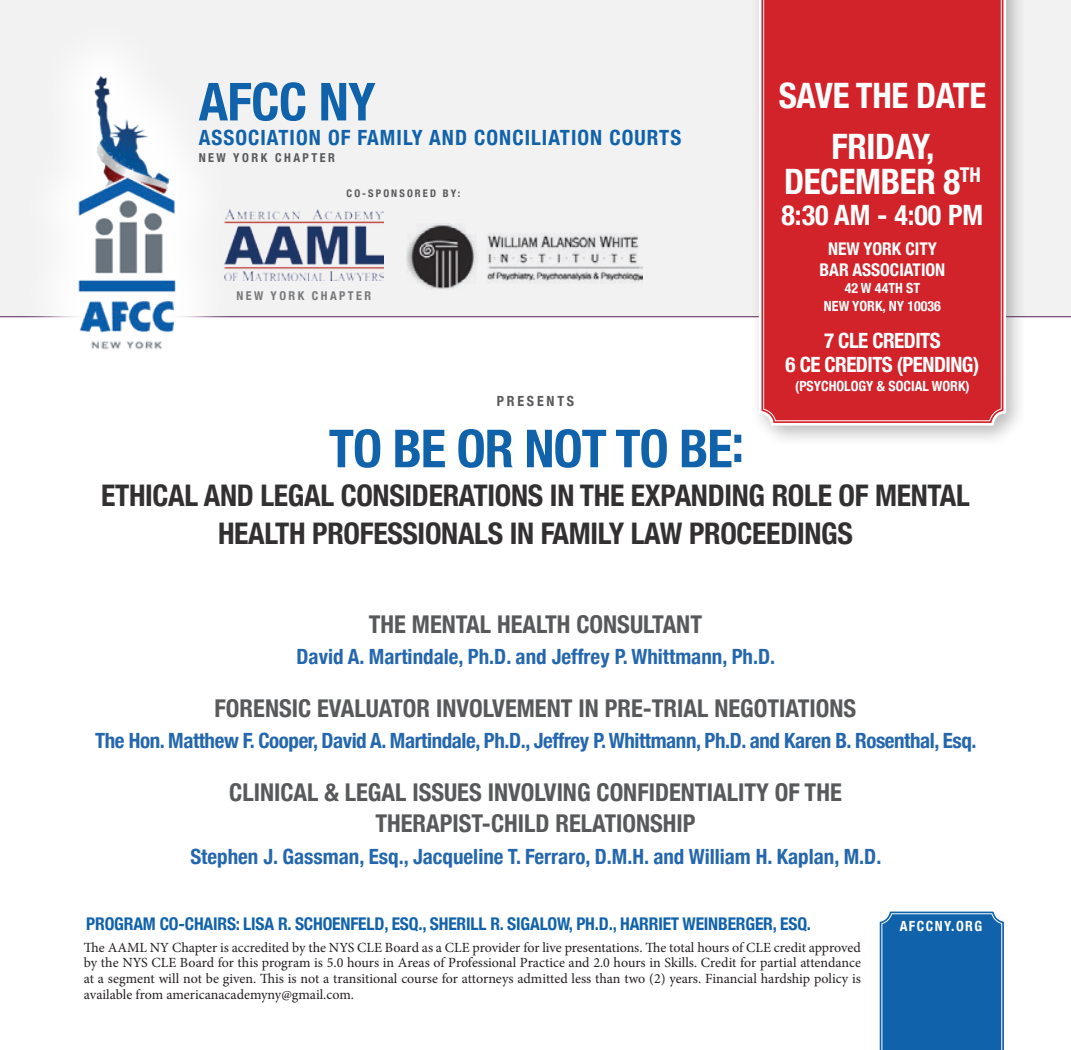
<style>
.page{position:relative;width:1071px;height:1050px;background:#fff}
.page>*{position:absolute;margin:0;border:0;box-sizing:border-box;transform-origin:0 0}
.t1{font:700 condensed 52.5px "Helvetica Neue";letter-spacing:-.02em;color:#1062ab}
.t2{font:700 condensed 35px/50.8px "Helvetica Neue";letter-spacing:-.01em;color:#fff;text-align:center}
.t3{font:700 condensed 29.75px/38.5px "Helvetica Neue";letter-spacing:-.01em;color:#323031;text-align:center}
.t4{font:700 condensed 28px "Helvetica Neue";color:#fff}
.t5{font:700 condensed 24.5px/31.5px "Helvetica Neue";color:#58595b;text-align:center}
.t6{font:700 condensed 21px "Helvetica Neue";color:#2467ae}
.t7{font:700 condensed 21px "Helvetica Neue";letter-spacing:-.02em;color:#2467ae}
.t8{font:700 condensed 21px "Helvetica Neue";letter-spacing:.05em;color:#1062ab}
.t9{font:700 condensed 21px/24.5px "Helvetica Neue";letter-spacing:-.025em;color:#fff;text-align:center}
.t10{font:700 condensed 17.5px "Helvetica Neue";letter-spacing:-.01em;color:#1062ab}
.t11{font:700 condensed 17.5px/21px "Helvetica Neue";color:#fff;text-align:center}
.t12{font:14px/15.8px "Minion Pro";color:#231f20;text-align:justify}
.t13{font:700 condensed 14px/17.5px "Helvetica Neue";color:#fff;text-align:center}
.t14{font:700 condensed 14px "Helvetica Neue";letter-spacing:.1em;color:#fff}
.t15{font:700 condensed 14px "Helvetica Neue";letter-spacing:.2em;color:#58595b}
.t16{font:700 condensed 12.25px "Helvetica Neue";letter-spacing:.2em;color:#58595b}
.t17{font:700 condensed 12.08px "Helvetica Neue";letter-spacing:.2em;color:#77797b}
.t18{font:700 condensed 10.5px "Helvetica Neue";letter-spacing:.2em;color:#58595b}
</style>
<div class="page">
<div style="left:0;top:0;width:1071px;height:317px;background:#f2f2f3"></div>
<div style="left:18px;top:16px;width:219px;height:395px;background:#f4f4f4"></div>
<img style="left:54px;top:76px;width:143px;height:281px">
<div style="left:750px;top:0;width:278px;height:447px;background:#231f20;opacity:.3"></div>
<svg style="left:758px;top:0;width:250px;height:427px"></svg>
<div style="left:763px;top:0;width:239px;height:422px;background:#d2232a"></div>
<svg style="left:879px;top:911px;width:125px;height:139px"></svg>
<img style="left:224px;top:209px;width:159px;height:72px">
<img style="left:407px;top:224px;width:236px;height:66px">
<h1 class="t1" style="left:199px;top:58px;width:178px">AFCC NY</h1>
<h3 class="t8" style="left:199px;top:120px;width:484px">ASSOCIATION OF FAMILY AND CONCILIATION COURTS</h3>
<p class="t16" style="left:199px;top:148px;width:138px">NEW YORK CHAPTER</p>
<h2 class="t2" style="left:779px;top:68px;width:209px">SAVE THE DATE<br>FRIDAY,</h2>
<h2 class="t2" style="left:784px;top:153px;width:198px">DECEMBER 8<sup>TH</sup></h2>
<h3 class="t4" style="left:782px;top:192px;width:203px">8:30 AM - 4:00 PM</h3>
<p class="t11" style="left:820px;top:237px;width:127px">NEW YORK CITY<br>BAR ASSOCIATION</p>
<p class="t13" style="left:824px;top:279px;width:119px">42 W 44TH ST<br>NEW YORK, NY 10036</p>
<h3 class="t9" style="left:786px;top:326px;width:195px">7 CLE CREDITS<br>6 CE CREDITS (PENDING)</h3>
<p class="t13" style="left:795px;top:377px;width:176px">(PSYCHOLOGY &amp; SOCIAL WORK)</p>
<p class="t18" style="left:347px;top:185px;width:115px">CO-SPONSORED BY:</p>
<p class="t17" style="left:236px;top:286px;width:136px">NEW YORK CHAPTER</p>
<p class="t15" style="left:497px;top:389px;width:79px">PRESENTS</p>
<h1 class="t1" style="left:329px;top:405px;width:417px">TO BE OR NOT TO BE:</h1>
<h3 class="t3" style="left:101px;top:474px;width:870px">ETHICAL AND LEGAL CONSIDERATIONS IN THE EXPANDING ROLE OF MENTAL<br>HEALTH PROFESSIONALS IN FAMILY LAW PROCEEDINGS</h3>
<h3 class="t5" style="left:369px;top:607px;width:335px">THE MENTAL HEALTH CONSULTANT</h3>
<h3 class="t6" style="left:297px;top:639px;width:480px">David A. Martindale, Ph.D. and Jeffrey P. Whittmann, Ph.D.</h3>
<h3 class="t5" style="left:215px;top:691px;width:643px">FORENSIC EVALUATOR INVOLVEMENT IN PRE-TRIAL NEGOTIATIONS</h3>
<h3 class="t7" style="left:95px;top:723px;width:883px">The Hon. Matthew F. Cooper, David A. Martindale, Ph.D., Jeffrey P. Whittmann, Ph.D. and Karen B. Rosenthal, Esq.</h3>
<h3 class="t5" style="left:229px;top:775px;width:614px">CLINICAL &amp; LEGAL ISSUES INVOLVING CONFIDENTIALITY OF THE<br>THERAPIST-CHILD RELATIONSHIP</h3>
<h3 class="t6" style="left:190px;top:839px;width:692px">Stephen J. Gassman, Esq., Jacqueline T. Ferraro, D.M.H. and William H. Kaplan, M.D.</h3>
<p class="t10" style="left:86px;top:909px;width:726px">PROGRAM CO-CHAIRS: LISA R. SCHOENFELD, ESQ., SHERILL R. SIGALOW, PH.D., HARRIET WEINBERGER, ESQ.</p>
<p class="t14" style="left:900px;top:915px;width:84px">AFCCNY.ORG</p>
<p class="t12" style="left:84px;top:939px;width:779px">The AAML NY Chapter is accredited by the NYS CLE Board as a CLE provider for live presentations. The total hours of CLE credit approved by the NYS CLE Board for this program is 5.0 hours in Areas of Professional Practice and 2.0 hours in Skills. Credit for partial attendance at a segment will not be given. This is not a transitional course for attorneys admitted less than two (2) years. Financial hardship policy is available from americanacademyny@gmail.com.</p>
</div>
